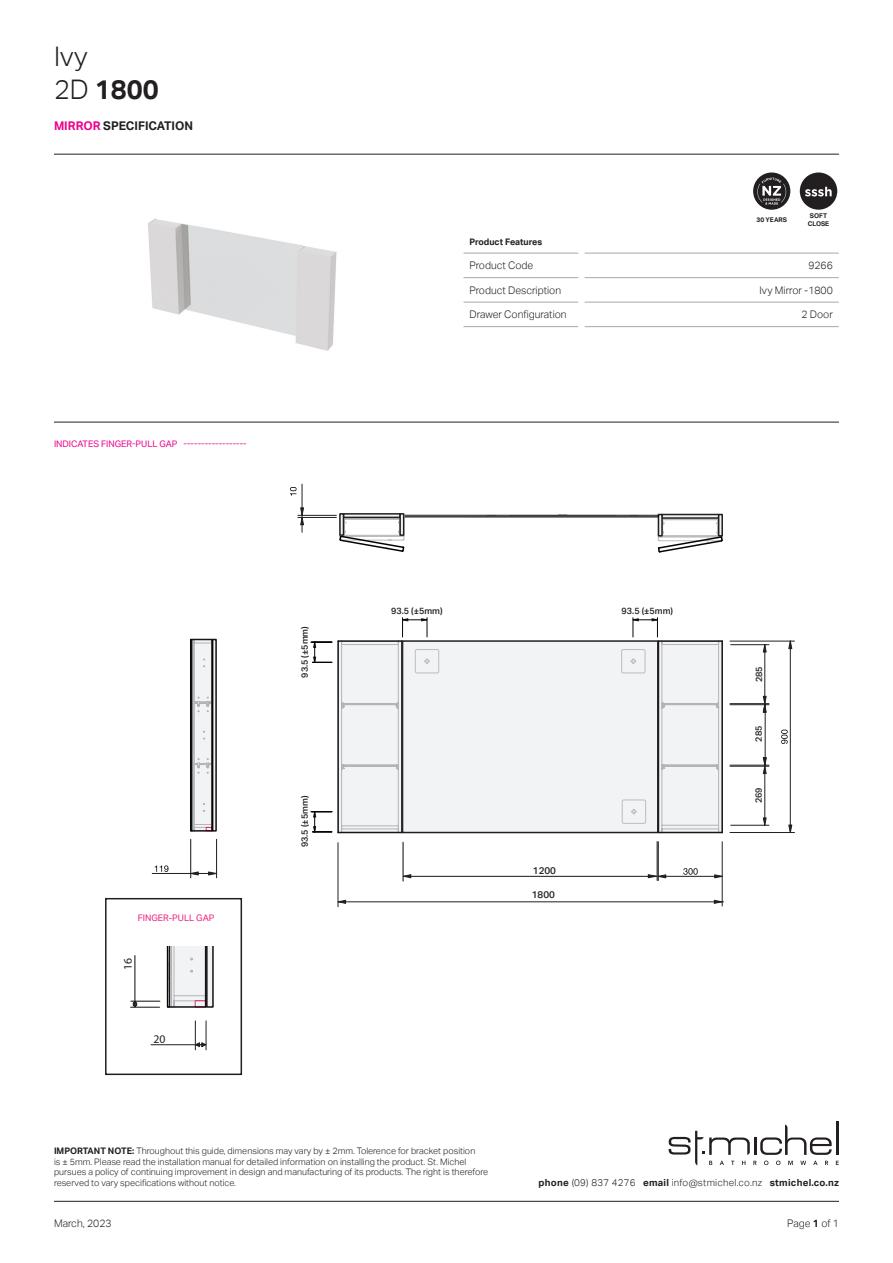
<style>
.page{position:relative;width:893px;height:1263px;background:#fff}
.page>*{position:absolute;margin:0;border:0;box-sizing:border-box;transform-origin:0 0}
.t1{font:700 27px "Aktiv Grotesk";color:#231f20}
.t2{font:300 27px "Aktiv Grotesk";color:#231f20}
.t3{font:700 12px "Aktiv Grotesk";color:#231f20}
.t4{font:11.7px "Myriad Pro";color:#231f20}
.PS_Table{font:300 10.5px "Aktiv Grotesk";color:#231f20}
.t5{font:300 9.75px "Aktiv Grotesk";letter-spacing:.025em;color:#231f20}
.t6{font:500 9.75px "Aktiv Grotesk";color:#231f20}
.t7{font:300 9px/10.8px "Aktiv Grotesk";color:#231f20}
.t8{font:500 9px "Aktiv Grotesk";color:#231f20}
.t9{font:9px "Aktiv Grotesk";color:#ed028c}
.t10{font:700 9px "Aktiv Grotesk";color:#231f20}
.t11{font:9px "Aktiv Grotesk";color:#ee1e7b}
.t12{font:700 6.45px/7.8px "Aktiv Grotesk";color:#231f20;text-align:center}
.s1{font-weight:300}
.s2{color:#ed028c}
.s3{font-weight:700}
</style>
<div class="page">
<hr style="left:54px;top:1201px;width:785px;height:1px;background:#231f20">
<hr style="left:836px;top:1121px;width:3px;height:34px;background:#231f20">
<svg style="left:669px;top:1124px;width:170px;height:41px"></svg>
<svg style="left:753px;top:172px;width:37px;height:38px"></svg>
<svg style="left:800px;top:172px;width:37px;height:38px"></svg>
<svg style="left:757px;top:178px;width:29px;height:27px"></svg>
<hr style="left:54px;top:154px;width:785px;height:1px;background:#231f20">
<hr style="left:54px;top:422px;width:785px;height:1px;background:#231f20">
<hr style="left:463px;top:253px;width:115px;height:1px;background:#a8a9ad">
<hr style="left:585px;top:253px;width:254px;height:1px;background:#a8a9ad">
<hr style="left:463px;top:277px;width:115px;height:1px;background:#a8a9ad">
<hr style="left:585px;top:277px;width:254px;height:1px;background:#a8a9ad">
<hr style="left:463px;top:302px;width:115px;height:1px;background:#a8a9ad">
<hr style="left:585px;top:302px;width:254px;height:1px;background:#a8a9ad">
<hr style="left:463px;top:326px;width:115px;height:1px;background:#a8a9ad">
<hr style="left:585px;top:326px;width:254px;height:1px;background:#a8a9ad">
<img style="left:148px;top:219px;width:189px;height:132px">
<hr style="left:152px;top:873px;width:39px;height:1px;background:#231f20">
<svg style="left:191px;top:871px;width:25px;height:4px"></svg>
<hr style="left:190px;top:839px;width:1px;height:39px;background:#231f20">
<svg style="left:155px;top:865px;width:13px;height:7px"></svg>
<div style="left:212px;top:639px;width:5px;height:192px;border:2px solid #231f20"></div>
<svg style="left:193px;top:642px;width:17px;height:186px;fill:#f2f3f4"></svg>
<div style="left:190px;top:639px;width:23px;height:192px;border:2px solid #231f20"></div>
<hr style="left:151px;top:1044px;width:50px;height:1px;background:#231f20">
<svg style="left:195px;top:1021px;width:12px;height:29px"></svg>
<hr style="left:135px;top:955px;width:1px;height:50px;background:#231f20">
<svg style="left:131px;top:1001px;width:29px;height:7px"></svg>
<svg style="left:167px;top:947px;width:47px;height:61px"></svg>
<div style="left:105px;top:898px;width:137px;height:177px;border:2px solid #231f20"></div>
<hr style="left:216px;top:839px;width:1px;height:39px;background:#231f20">
<svg style="left:781px;top:730px;width:7px;height:14px"></svg>
<svg style="left:763px;top:817px;width:4px;height:8px"></svg>
<svg style="left:763px;top:645px;width:4px;height:7px"></svg>
<svg style="left:788px;top:825px;width:4px;height:7px"></svg>
<svg style="left:788px;top:642px;width:4px;height:7px"></svg>
<hr style="left:764px;top:766px;width:1px;height:54px;background:#231f20">
<hr style="left:730px;top:766px;width:39px;height:1px;background:#231f20">
<hr style="left:731px;top:825px;width:38px;height:1px;background:#231f20">
<hr style="left:764px;top:645px;width:1px;height:59px;background:#231f20">
<hr style="left:731px;top:644px;width:38px;height:1px;background:#231f20">
<hr style="left:730px;top:703px;width:39px;height:1px;background:#231f20">
<hr style="left:730px;top:641px;width:64px;height:1px;background:#231f20">
<hr style="left:730px;top:765px;width:39px;height:1px;background:#231f20">
<hr style="left:730px;top:704px;width:39px;height:1px;background:#231f20">
<hr style="left:790px;top:641px;width:1px;height:191px;background:#231f20">
<hr style="left:730px;top:832px;width:64px;height:1px;background:#231f20">
<svg style="left:763px;top:696px;width:4px;height:78px"></svg>
<svg style="left:683px;top:868px;width:15px;height:7px"></svg>
<svg style="left:714px;top:874px;width:8px;height:4px"></svg>
<hr style="left:658px;top:876px;width:64px;height:1px;background:#231f20">
<hr style="left:658px;top:842px;width:1px;height:38px;background:#231f20">
<hr style="left:722px;top:842px;width:1px;height:64px;background:#231f20">
<svg style="left:290px;top:487px;width:7px;height:9px"></svg>
<svg style="left:300px;top:507px;width:4px;height:25px"></svg>
<hr style="left:302px;top:484px;width:1px;height:31px;background:#231f20">
<hr style="left:298px;top:517px;width:38px;height:1px;background:#231f20">
<hr style="left:298px;top:515px;width:38px;height:1px;background:#231f20">
<div style="left:403px;top:641px;width:255px;height:191px;background:#f2f3f4"></div>
<div style="left:402px;top:640px;width:256px;height:193px;border:2px solid #231f20"></div>
<div style="left:621px;top:649px;width:24px;height:24px;border:1px solid #bcbdc0;border-radius:2px"></div>
<div style="left:415px;top:649px;width:24px;height:24px;border:1px solid #bcbdc0;border-radius:2px"></div>
<div style="left:622px;top:800px;width:24px;height:23px;border:1px solid #bcbdc0;border-radius:2px"></div>
<svg style="left:339px;top:900px;width:7px;height:4px"></svg>
<svg style="left:714px;top:900px;width:8px;height:4px"></svg>
<hr style="left:338px;top:901px;width:386px;height:1px;background:#231f20">
<hr style="left:338px;top:843px;width:1px;height:64px;background:#231f20">
<svg style="left:404px;top:874px;width:7px;height:4px"></svg>
<svg style="left:648px;top:874px;width:18px;height:4px"></svg>
<hr style="left:410px;top:876px;width:247px;height:1px;background:#231f20">
<hr style="left:403px;top:842px;width:1px;height:39px;background:#231f20">
<hr style="left:657px;top:841px;width:1px;height:39px;background:#231f20">
<svg style="left:311px;top:642px;width:21px;height:21px"></svg>
<svg style="left:402px;top:618px;width:28px;height:215px"></svg>
<div style="left:338px;top:641px;width:64px;height:191px;background:#f2f3f4"></div>
<hr style="left:401px;top:641px;width:2px;height:191px;background:#231f20">
<hr style="left:337px;top:641px;width:2px;height:191px;background:#231f20">
<hr style="left:338px;top:640px;width:64px;height:2px;background:#231f20">
<hr style="left:338px;top:832px;width:64px;height:1px;background:#231f20">
<svg style="left:339px;top:514px;width:384px;height:39px"></svg>
<div style="left:343px;top:513px;width:58px;height:5px;border:2px solid #231f20"></div>
<div style="left:399px;top:513px;width:5px;height:23px;border:2px solid #231f20"></div>
<div style="left:339px;top:513px;width:5px;height:23px;border:2px solid #231f20"></div>
<svg style="left:311px;top:811px;width:21px;height:22px"></svg>
<svg style="left:631px;top:618px;width:92px;height:215px"></svg>
<p class="t2" style="left:54px;top:41px;width:35px">Ivy</p>
<p class="t1" style="left:54px;top:74px;width:106px"><span class="s1">2D</span> 1800</p>
<p class="t3" style="left:54px;top:118px;width:141px"><span class="s2">MIRROR</span> SPECIFICATION</p>
<p class="t9" style="left:54px;top:439px;width:194px">INDICATES FINGER-PULL GAP ------------------</p>
<p class="t11" style="left:138px;top:912px;width:78px">FINGER-PULL GAP</p>
<p class="t4" style="left:121px;top:970px;width:14px;rotate:-90deg">16</p>
<p class="t4" style="left:153px;top:1032px;width:14px">20</p>
<p class="t8" style="left:299px;top:678px;width:53px;rotate:-90deg">93.5 (±5mm)</p>
<p class="t8" style="left:299px;top:847px;width:53px;rotate:-90deg">93.5 (±5mm)</p>
<p class="t12" style="left:756px;top:216px;width:32px">30 YEARS</p>
<p class="t12" style="left:808px;top:212px;width:23px">SOFT<br>CLOSE</p>
<p class="t10" style="left:469px;top:237px;width:74px">Product Features</p>
<p class="PS_Table" style="left:469px;top:259px;width:65px">Product Code</p>
<p class="PS_Table" style="left:808px;top:259px;width:26px">9266</p>
<p class="PS_Table" style="left:469px;top:284px;width:93px">Product Description</p>
<p class="PS_Table" style="left:760px;top:284px;width:75px">Ivy Mirror -1800</p>
<p class="PS_Table" style="left:469px;top:308px;width:99px">Drawer Configuration</p>
<p class="PS_Table" style="left:801px;top:308px;width:33px">2 Door</p>
<p class="t8" style="left:391px;top:606px;width:53px">93.5 (±5mm)</p>
<p class="t8" style="left:622px;top:606px;width:53px">93.5 (±5mm)</p>
<p class="t6" style="left:533px;top:865px;width:25px">1200</p>
<p class="t6" style="left:532px;top:889px;width:25px">1800</p>
<p class="t8" style="left:754px;top:682px;width:17px;rotate:-90deg">285</p>
<p class="t8" style="left:753px;top:742px;width:17px;rotate:-90deg">285</p>
<p class="t8" style="left:753px;top:803px;width:17px;rotate:-90deg">269</p>
<p class="t7" style="left:54px;top:1145px;width:436px"><span class="s3">IMPORTANT NOTE:</span> Throughout this guide, dimensions may vary by ± 2mm. Tolerence for bracket position<br>is ± 5mm. Please read the installation manual for detailed information on installing the product. St. Michel pursues a policy of continuing improvement in design and manufacturing of its products. The right is therefore reserved to vary specifications without notice.</p>
<p class="PS_Table" style="left:54px;top:1217px;width:59px">March, 2023</p>
<p class="PS_Table" style="left:787px;top:1217px;width:53px">Page <span class="s3">1</span> of 1</p>
<p class="t5" style="left:539px;top:1177px;width:302px"><span class="s3">phone</span> (09) 837 4276 <span class="s3">email</span> info@stmichel.co.nz <span class="s3">stmichel.co.nz</span></p>
</div>
